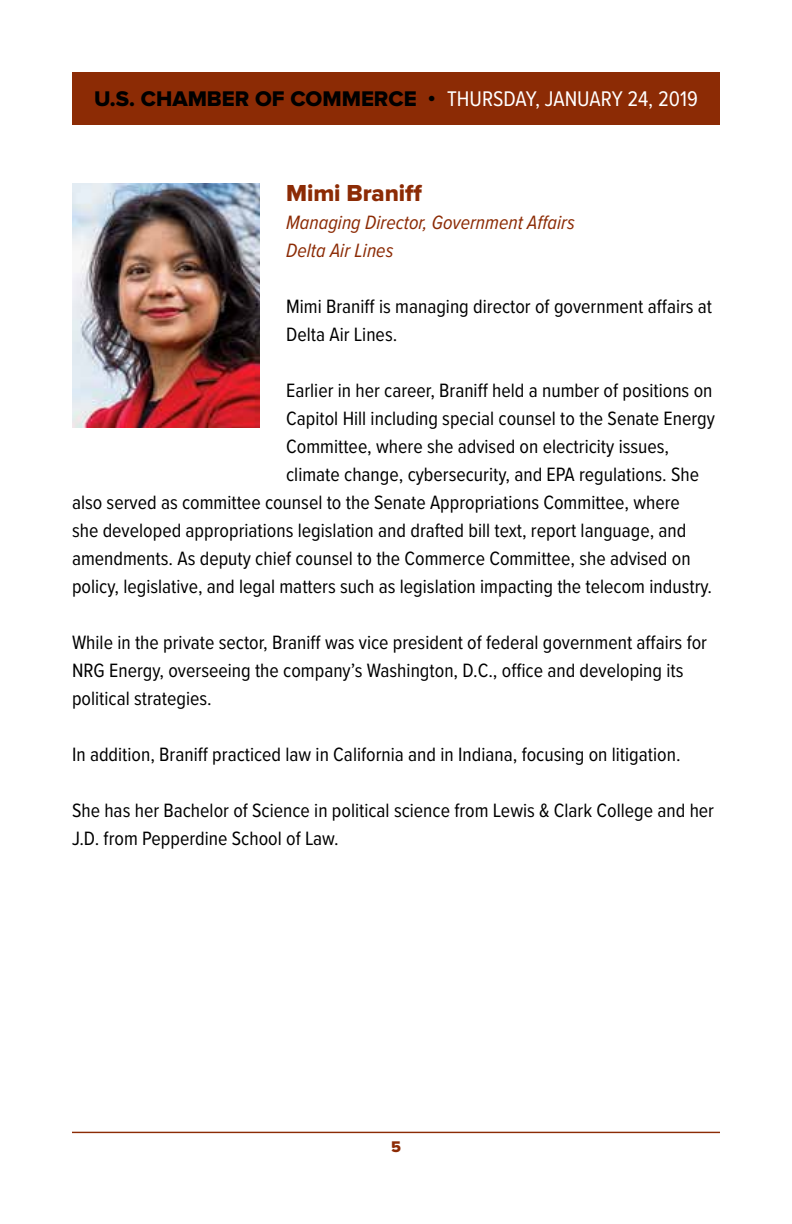
<style>
.page{position:relative;width:792px;height:1224px;background:#fff}
.page>*{position:absolute;margin:0;border:0;box-sizing:border-box;transform-origin:0 0}
.t1{font:24px "Proxima Nova Extrabld";letter-spacing:-.005em;color:#8c2b05}
.t2{font:22px "Proxima Nova Cond";color:#fff}
.t3{font:20px/28px "Proxima Nova Cond";color:#000}
.t4{font:italic 20px/28px "Proxima Nova Cond";color:#8c2b05}
.t5{font:16px "Proxima Nova Extrabld";color:#8c2b05}
.s1{font-family:"Proxima Nova Extrabld";color:#000}
</style>
<div class="page">
<hr style="left:72px;top:1132px;width:648px;height:1px;background:#8c2b05">
<div style="left:72px;top:72px;width:648px;height:52px;background:#8c2b05"></div>
<img style="left:72px;top:183px;width:187px;height:245px">
<p class="t2" style="left:94px;top:82px;width:605px"><span class="s1">U.S. CHAMBER OF COMMERCE •</span> THURSDAY, JANUARY 24, 2019</p>
<p class="t1" style="left:286px;top:180px;width:138px">Mimi Braniff</p>
<p class="t4" style="left:286px;top:208px;width:290px">Managing Director, Government Affairs<br>Delta Air Lines</p>
<p class="t3" style="left:286px;top:292px;width:428px">Mimi Braniff is managing director of government affairs at<br>Delta Air Lines.</p>
<p class="t3" style="left:286px;top:376px;width:428px">Earlier in her career, Braniff held a number of positions on</p>
<p class="t3" style="left:286px;top:404px;width:430px">Capitol Hill including special counsel to the Senate Energy</p>
<p class="t3" style="left:286px;top:432px;width:384px">Committee, where she advised on electricity issues,</p>
<p class="t3" style="left:286px;top:460px;width:414px">climate change, cybersecurity, and EPA regulations. She</p>
<p class="t3" style="left:72px;top:488px;width:610px">also served as committee counsel to the Senate Appropriations Committee, where</p>
<p class="t3" style="left:72px;top:516px;width:616px">she developed appropriations legislation and drafted bill text, report language, and</p>
<p class="t3" style="left:72px;top:544px;width:620px">amendments. As deputy chief counsel to the Commerce Committee, she advised on</p>
<p class="t3" style="left:72px;top:572px;width:642px">policy, legislative, and legal matters such as legislation impacting the telecom industry.</p>
<p class="t3" style="left:72px;top:628px;width:637px">While in the private sector, Braniff was vice president of federal government affairs for<br>NRG Energy, overseeing the company’s Washington, D.C., office and developing its political strategies.</p>
<p class="t3" style="left:72px;top:740px;width:610px">In addition, Braniff practiced law in California and in Indiana, focusing on litigation.</p>
<p class="t3" style="left:72px;top:796px;width:644px">She has her Bachelor of Science in political science from Lewis &amp; Clark College and her<br>J.D. from Pepperdine School of Law.</p>
<p class="t5" style="left:391px;top:1138px;width:11px">5</p>
</div>
